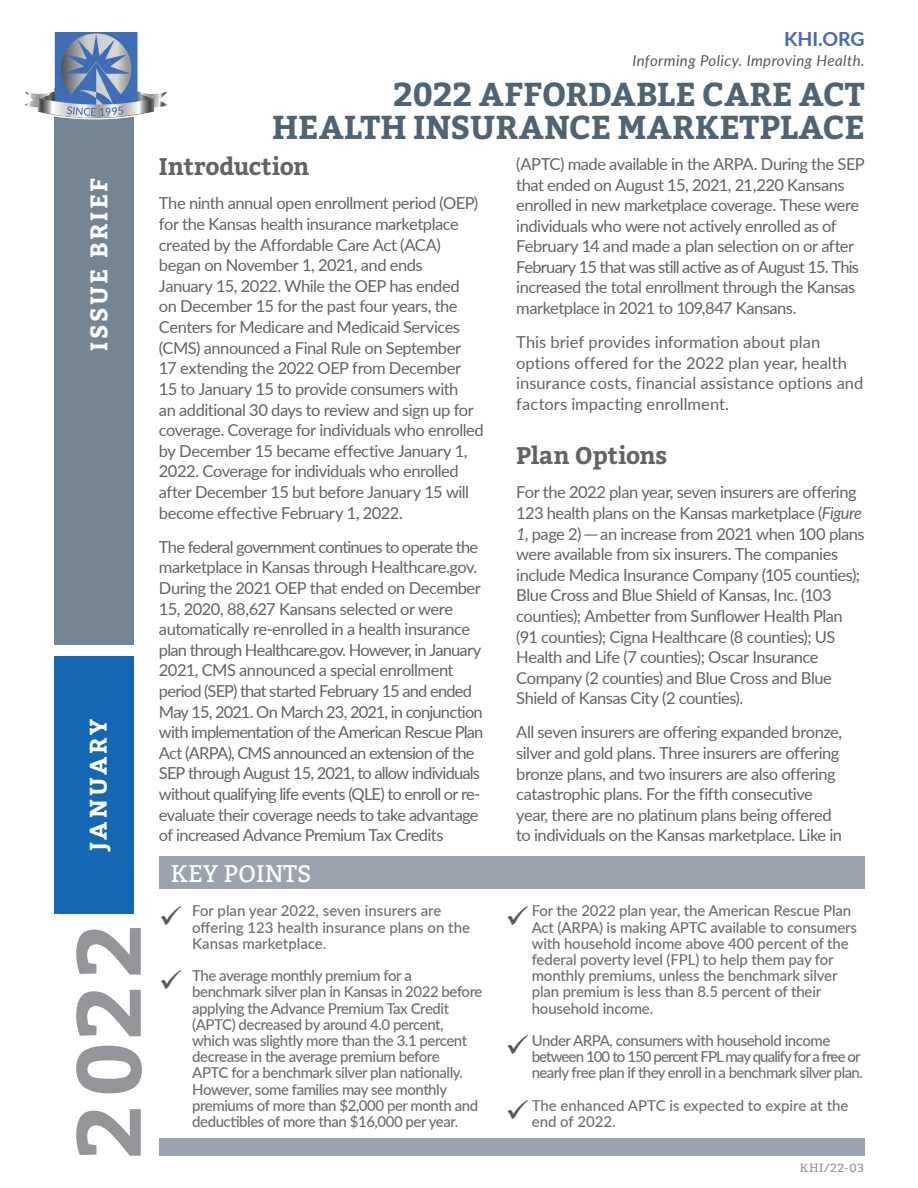
<style>
.page{position:relative;width:918px;height:1188px;background:#fff}
.page>*{position:absolute;margin:0;border:0;box-sizing:border-box;transform-origin:0 0}
.t1{font:700 90px "Bitter";color:#939598}
.Headline{font:700 33px/33px "Bitter";letter-spacing:-.005em;color:#506372;text-align:right}
.Body_Header_1{font:700 24px "Bitter";letter-spacing:-.01em;color:#636366}
.Document_Label{font:700 24px "Bitter";letter-spacing:.105em;color:#fff}
.t2{font:24px "Bitter";color:#fff}
.Month{font:700 24px "Bitter";letter-spacing:.135em;color:#fff}
.t3{font:700 19.5px "Lato";color:#436cab}
.Body_Copy{font:16.5px/20.5px "Lato";letter-spacing:-.03em;color:#636366}
.Body_Copy-2{font:16.5px/20.5px "Lato";color:#636366}
.t4{font:500 15px/16.2px "Lato";letter-spacing:-.03em;color:#6c6d70}
.t5{font:500 15px/16.2px "Lato";letter-spacing:-.01em;color:#6c6d70}
.t6{font:500 15px/16.2px "Lato";color:#6c6d70}
.t7{font:italic 15px "Lato";letter-spacing:.03em;color:#57585a}
.Issue_Number{font:12px "Bitter";letter-spacing:.035em;color:#939598}
.s1{font-style:italic}
</style>
<div class="page">
<div style="left:159px;top:1138px;width:706px;height:18px;background:#9ba4ae"></div>
<div style="left:159px;top:857px;width:706px;height:32px;background:#9ba4ae"></div>
<div style="left:55px;top:88px;width:79px;height:556px;background:#748593"></div>
<div style="left:54px;top:656px;width:80px;height:258px;background:#1468b3"></div>
<img style="left:24px;top:32px;width:144px;height:91px">
<p class="Document_Label" style="left:85px;top:351px;width:175px;rotate:-90deg">ISSUE BRIEF</p>
<p class="Month" style="left:84px;top:851px;width:134px;rotate:-90deg">JANUARY</p>
<p class="t1" style="left:55px;top:1159px;width:237px;rotate:-90deg">2022</p>
<p class="t3" style="left:784px;top:25px;width:82px">KHI.ORG</p>
<p class="t7" style="left:632px;top:50px;width:234px">Informing Policy. Improving Health.</p>
<p class="Headline" style="left:272px;top:78px;width:594px">2022 AFFORDABLE CARE ACT<br>HEALTH INSURANCE MARKETPLACE</p>
<p class="Body_Header_1" style="left:159px;top:152px;width:152px">Introduction</p>
<p class="Body_Copy" style="left:159px;top:192px;width:326px">The ninth annual open enrollment period (OEP) for the Kansas health insurance marketplace created by the Affordable Care Act (ACA) began on November 1, 2021, and ends<br>January 15, 2022. While the OEP has ended<br>on December 15 for the past four years, the Centers for Medicare and Medicaid Services (CMS) announced a Final Rule on September<br>17 extending the 2022 OEP from December<br>15 to January 15 to provide consumers with<br>an additional 30 days to review and sign up for coverage. Coverage for individuals who enrolled by December 15 became effective January 1, 2022. Coverage for individuals who enrolled after December 15 but before January 15 will become effective February 1, 2022.</p>
<p class="Body_Copy" style="left:159px;top:536px;width:326px">The federal government continues to operate the marketplace in Kansas through Healthcare.gov.<br>During the 2021 OEP that ended on December 15, 2020, 88,627 Kansans selected or were automatically re-enrolled in a health insurance plan through Healthcare.gov. However, in January 2021, CMS announced a special enrollment period (SEP) that started February 15 and ended May 15, 2021. On March 23, 2021, in conjunction with implementation of the American Rescue Plan Act (ARPA), CMS announced an extension of the SEP through August 15, 2021, to allow individuals without qualifying life events (QLE) to enroll or re&shy;evaluate their coverage needs to take advantage of increased Advance Premium Tax Credits</p>
<p class="Body_Copy" style="left:516px;top:153px;width:350px">(APTC) made available in the ARPA. During the SEP that ended on August 15, 2021, 21,220 Kansans enrolled in new marketplace coverage. These were individuals who were not actively enrolled as of February 14 and made a plan selection on or after February 15 that was still active as of August 15. This increased the total enrollment through the Kansas marketplace in 2021 to 109,847 Kansans.</p>
<p class="Body_Copy-2" style="left:516px;top:331px;width:349px">This brief provides information about plan options offered for the 2022 plan year, health insurance costs, financial assistance options and factors impacting enrollment.</p>
<p class="Body_Header_1" style="left:516px;top:441px;width:153px">Plan Options</p>
<p class="Body_Copy" style="left:516px;top:481px;width:350px">For the 2022 plan year, seven insurers are offering 123 health plans on the Kansas marketplace (<span class="s1">Figure 1</span>, page 2) ─ an increase from 2021 when 100 plans were available from six insurers. The companies include Medica Insurance Company (105 counties); Blue Cross and Blue Shield of Kansas, Inc. (103 counties); Ambetter from Sunflower Health Plan (91 counties); Cigna Healthcare (8 counties); US Health and Life (7 counties); Oscar Insurance Company (2 counties) and Blue Cross and Blue Shield of Kansas City (2 counties).</p>
<p class="Body_Copy" style="left:516px;top:721px;width:327px">All seven insurers are offering expanded bronze, silver and gold plans. Three insurers are offering bronze plans, and two insurers are also offering catastrophic plans. For the fifth consecutive year, there are no platinum plans being offered to individuals on the Kansas marketplace. Like in</p>
<p class="t2" style="left:171px;top:859px;width:142px">KEY POINTS</p>
<p class="t6" style="left:192px;top:902px;width:279px">For plan year 2022, seven insurers are offering 123 health insurance plans on the<br>Kansas marketplace.</p>
<p class="t4" style="left:192px;top:967px;width:292px">The average monthly premium for a benchmark silver plan in Kansas in 2022 before applying the Advance Premium Tax Credit (APTC) decreased by around 4.0 percent, which was slightly more than the 3.1 percent decrease in the average premium before<br>APTC for a benchmark silver plan nationally.<br>However, some families may see monthly premiums of more than $2,000 per month and deductibles of more than $16,000 per year.</p>
<p class="t5" style="left:532px;top:902px;width:327px">For the 2022 plan year, the American Rescue Plan Act (ARPA) is making APTC available to consumers with household income above 400 percent of the federal poverty level (FPL) to help them pay for monthly premiums, unless the benchmark silver plan premium is less than 8.5 percent of their household income.</p>
<p class="t4" style="left:532px;top:1032px;width:333px">Under ARPA, consumers with household income between 100 to 150 percent FPL may qualify for a free or nearly free plan if they enroll in a benchmark silver plan.</p>
<p class="t6" style="left:532px;top:1097px;width:318px">The enhanced APTC is expected to expire at the end of 2022.</p>
<p class="Issue_Number" style="left:800px;top:1161px;width:66px">KHI/22-03</p>
</div>
